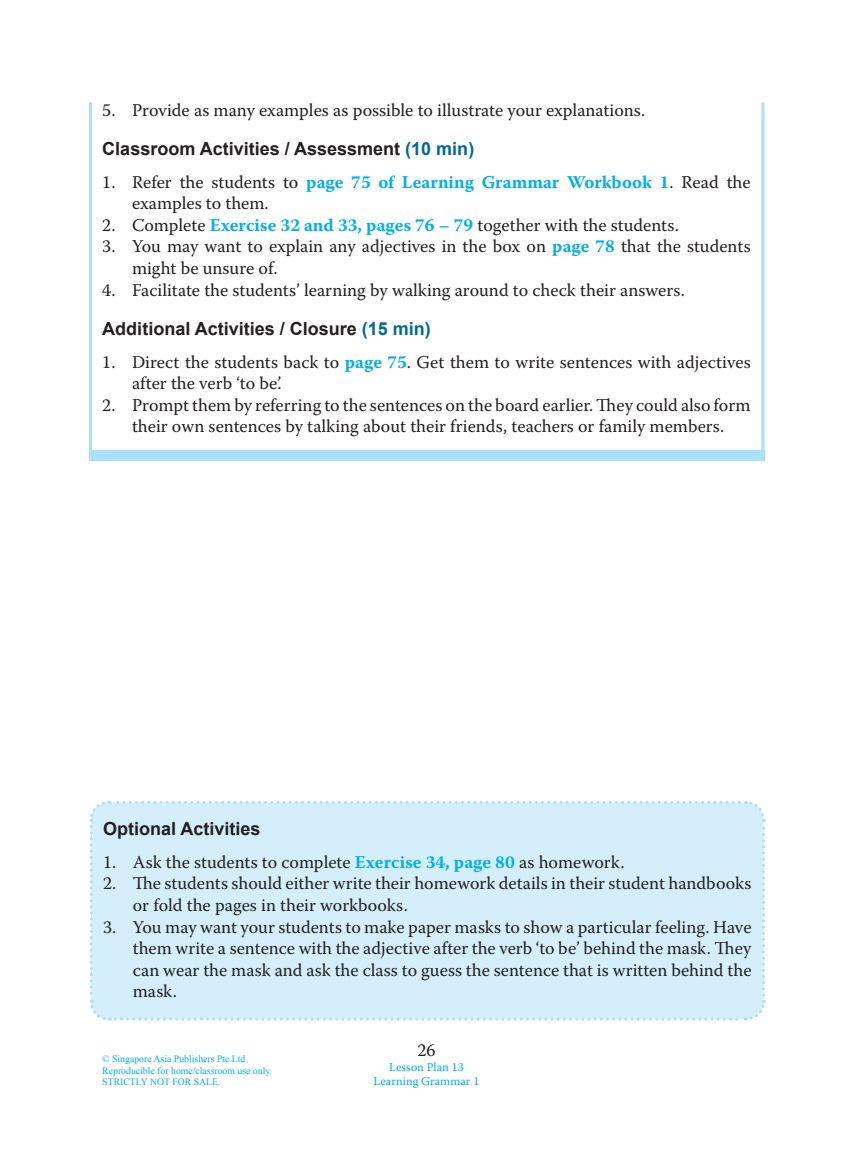
<style>
.page{position:relative;width:853px;height:1150px;background:#fff}
.page>*{position:absolute;margin:0;border:0;box-sizing:border-box;transform-origin:0 0}
._1{font:18px/21.6px "Warnock Pro";color:#231f20}
.little_title{font:700 18px "Arial";color:#231f20}
.t1{font:12px "Warnock Pro";color:#00aeef}
.t2{font:9.75px/11.7px "Times New Roman";color:#00aeef}
.s1{color:#006991}
.s2{font-weight:700;color:#00aeef}
</style>
<div class="page">
<svg style="left:89px;top:102px;width:676px;height:359px"></svg>
<div style="left:89px;top:450px;width:675px;height:11px;background:#aae0f9"></div>
<svg style="left:359px;top:319px;width:74px;height:24px"></svg>
<div style="left:89px;top:801px;width:677px;height:220px;background:#d4effb"></div>
<p class="_1" style="left:102px;top:98px;width:544px">5. Provide as many examples as possible to illustrate your explanations.</p>
<p class="little_title" style="left:102px;top:137px;width:373px">Classroom Activities / Assessment <span class="s1">(10 min)</span></p>
<p class="_1" style="left:132px;top:170px;width:620px;text-indent:-30px">1. Refer the students to <span class="s2">page 75 of Learning Grammar Workbook 1</span>. Read the examples to them.</p>
<p class="_1" style="left:102px;top:214px;width:578px">2. Complete <span class="s2">Exercise 32 and 33, pages 76 – 79</span> together with the students.</p>
<p class="_1" style="left:132px;top:235px;width:620px;text-indent:-30px">3. You may want to explain any adjectives in the box on <span class="s2">page 78</span> that the students might be unsure of.</p>
<p class="_1" style="left:102px;top:278px;width:584px">4. Facilitate the students’ learning by walking around to check their answers.</p>
<p class="little_title" style="left:102px;top:317px;width:330px">Additional Activities / Closure <span class="s1">(15 min)</span></p>
<p class="_1" style="left:132px;top:350px;width:620px;text-indent:-30px">1. Direct the students back to <span class="s2">page 75</span>. Get them to write sentences with adjectives after the verb ‘to be’.</p>
<p class="_1" style="left:102px;top:394px;width:649px;text-align:center">2. Prompt them by referring to the sentences on the board earlier. They could also form their own sentences by talking about their friends, teachers or family members.</p>
<p class="little_title" style="left:103px;top:817px;width:159px">Optional Activities</p>
<p class="_1" style="left:103px;top:850px;width:523px">1. Ask the students to complete <span class="s2">Exercise 34, page 80</span> as homework.</p>
<p class="_1" style="left:133px;top:872px;width:620px;text-indent:-30px">2. The students should either write their homework details in their student handbooks or fold the pages in their workbooks.</p>
<p class="_1" style="left:133px;top:915px;width:620px;text-align:justify;text-indent:-30px">3. You may want your students to make paper masks to show a particular feeling. Have them write a sentence with the adjective after the verb ‘to be’ behind the mask. They can wear the mask and ask the class to guess the sentence that is written behind the mask.</p>
<p class="t2" style="left:102px;top:1052px;width:171px">© Singapore Asia Publishers Pte Ltd<br>Reproducible for home/classroom use only.<br>STRICTLY NOT FOR SALE.</p>
<p class="_1" style="left:417px;top:1039px;width:18px">26</p>
<p class="t1" style="left:389px;top:1059px;width:76px">Lesson Plan 13</p>
<p class="t1" style="left:373px;top:1074px;width:105px">Learning Grammar 1</p>
</div>
